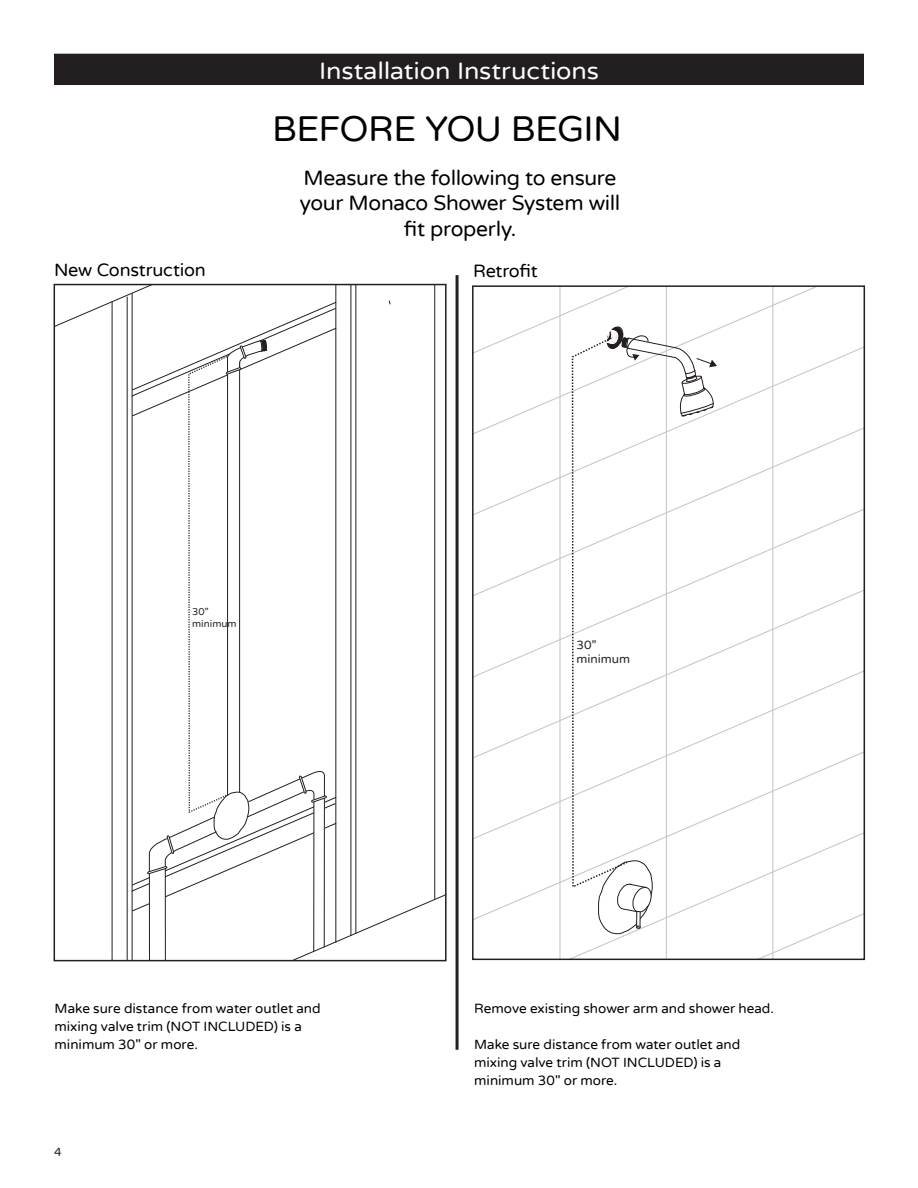
<style>
.page{position:relative;width:918px;height:1188px;background:#fff}
.page>*{position:absolute;margin:0;border:0;box-sizing:border-box;transform-origin:0 0}
.Sub_Italic_Gray{font:36px "Varela Round";letter-spacing:-.015em;color:#000}
.Header_BAR{font:24px "Varela Round";letter-spacing:-.005em;color:#fff;scale:1.05 1}
.Sub_Italic_Gray-2{font:21px/25.5px "Varela Round";letter-spacing:-.015em;color:#000;text-align:center}
.Sub_Italic_Gray-3{font:18px "Varela Round";letter-spacing:-.015em;color:#000}
.Sub_Italic_Gray-4{font:13.5px/18px "Varela Round";color:#000}
.Page_Number{font:12px/14.4px "Varela Round";color:#231f20}
.t1{font:9.9px/11.9px "Varela Round";color:#231f20}
</style>
<div class="page">
<div style="left:54px;top:54px;width:810px;height:31px;background:#231f20"></div>
<svg style="left:57px;top:287px;width:387px;height:671px"></svg>
<div style="left:54px;top:284px;width:393px;height:677px;border:2px solid #231f20"></div>
<svg style="left:475px;top:288px;width:387px;height:669px"></svg>
<div style="left:472px;top:285px;width:393px;height:675px;border:2px solid #231f20"></div>
<hr style="left:456px;top:275px;width:3px;height:775px;background:#231f20">
<p class="Sub_Italic_Gray-3" style="left:54px;top:260px;width:153px">New Construction</p>
<p class="Header_BAR" style="left:319px;top:57px;width:268px">Installation Instructions</p>
<p class="Sub_Italic_Gray" style="left:272px;top:108px;width:351px">BEFORE YOU BEGIN</p>
<p class="Sub_Italic_Gray-2" style="left:300px;top:165px;width:322px">Measure the following to ensure your Monaco Shower System will fit properly.</p>
<p class="Sub_Italic_Gray-3" style="left:473px;top:260px;width:66px">Retrofit</p>
<p class="t1" style="left:192px;top:606px;width:46px">30” minimum</p>
<p class="Page_Number" style="left:577px;top:638px;width:55px">30” minimum</p>
<p class="Sub_Italic_Gray-4" style="left:55px;top:1000px;width:268px">Make sure distance from water outlet and mixing valve trim (NOT INCLUDED) is a minimum 30" or more.</p>
<p class="Page_Number" style="left:54px;top:1145px;width:9px">4</p>
<p class="Sub_Italic_Gray-4" style="left:474px;top:1000px;width:301px">Remove existing shower arm and shower head.</p>
<p class="Sub_Italic_Gray-4" style="left:474px;top:1036px;width:268px">Make sure distance from water outlet and mixing valve trim (NOT INCLUDED) is a minimum 30" or more.</p>
</div>
